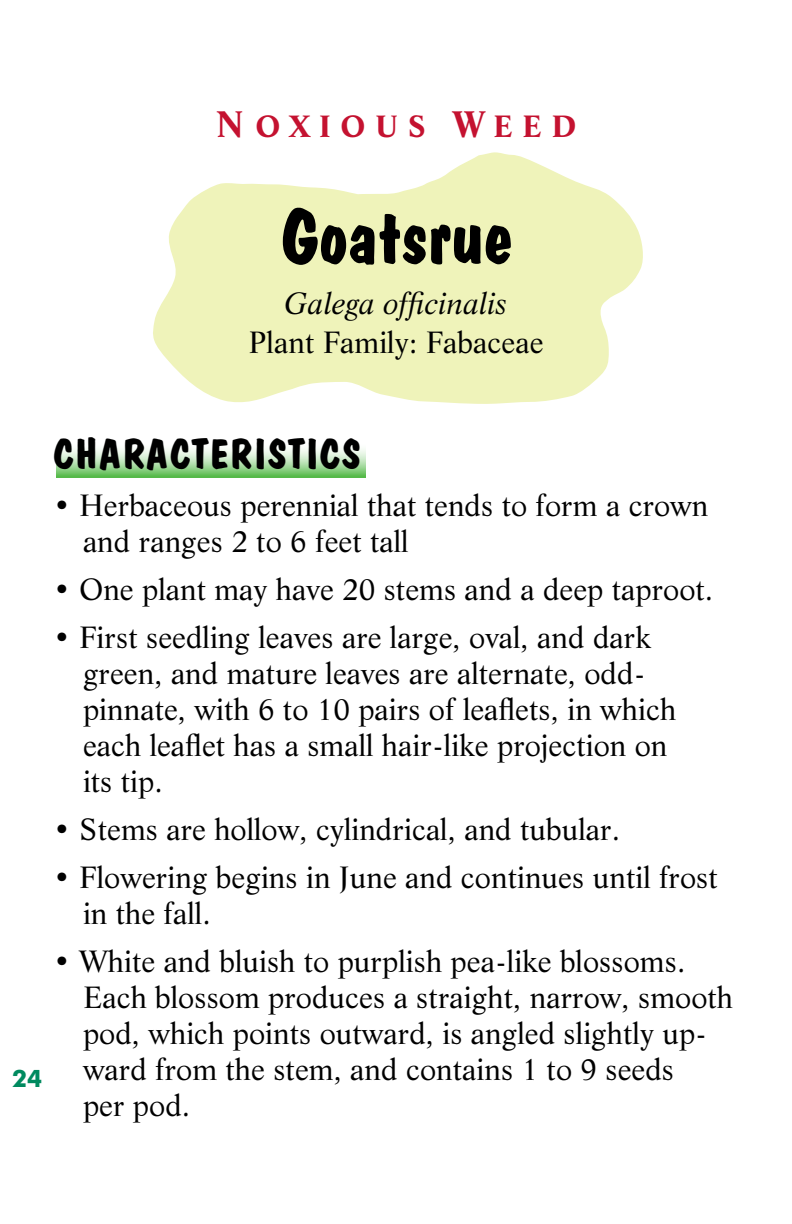
<style>
.page{position:relative;width:792px;height:1224px;background:#fff}
.page>*{position:absolute;margin:0;border:0;box-sizing:border-box;transform-origin:0 0}
.t1{font:78px "Dom Bold BT";color:#000}
.t2{font:42px "Dom Bold BT";letter-spacing:.04em;color:#000}
.t3{font:30px/36px "Life BT";color:#000}
.t4{font:italic 30px "Life BT";color:#000}
.t5{font:700 30px "Life BT";letter-spacing:.31em;color:#c41230}
.t6{font:700 24px "Futura BT";color:#008a5f}
.s1{font-size:36px}
</style>
<div class="page">
<svg style="left:56px;top:449px;width:309px;height:29px;background:#addda8"></svg>
<svg style="left:153px;top:152px;width:490px;height:252px;fill:#eff3ba"></svg>
<p class="t5" style="left:216px;top:105px;width:362px"><span class="s1">N</span>OXIOUS <span class="s1">W</span>EED</p>
<h1 class="t1" style="left:280px;top:189px;width:234px">Goatsrue</h1>
<p class="t4" style="left:284px;top:283px;width:225px">Galega officinalis</p>
<p class="t3" style="left:248px;top:323px;width:297px">Plant Family: Fabaceae</p>
<p class="t6" style="left:12px;top:1064px;width:31px">24</p>
<h2 class="t2" style="left:53px;top:428px;width:309px">CHARACTERISTICS</h2>
<p class="t3" style="left:83px;top:486px;width:627px;text-indent:-30px">• Herbaceous perennial that tends to form a crown and ranges 2 to 6 feet tall</p>
<p class="t3" style="left:53px;top:570px;width:662px">• One plant may have 20 stems and a deep taproot.</p>
<p class="t3" style="left:83px;top:618px;width:595px;text-indent:-30px">• First seedling leaves are large, oval, and dark green, and mature leaves are alternate, odd&shy;pinnate, with 6 to 10 pairs of leaflets, in which each leaflet has a small hair-like projection on its tip.</p>
<p class="t3" style="left:53px;top:810px;width:569px">• Stems are hollow, cylindrical, and tubular.</p>
<p class="t3" style="left:83px;top:858px;width:636px;text-indent:-30px">• Flowering begins in June and continues until frost in the fall.</p>
<p class="t3" style="left:83px;top:942px;width:652px;text-indent:-30px">• White and bluish to purplish pea-like blossoms.<br>Each blossom produces a straight, narrow, smooth pod, which points outward, is angled slightly up&shy;ward from the stem, and contains 1 to 9 seeds<br>per pod.</p>
</div>
